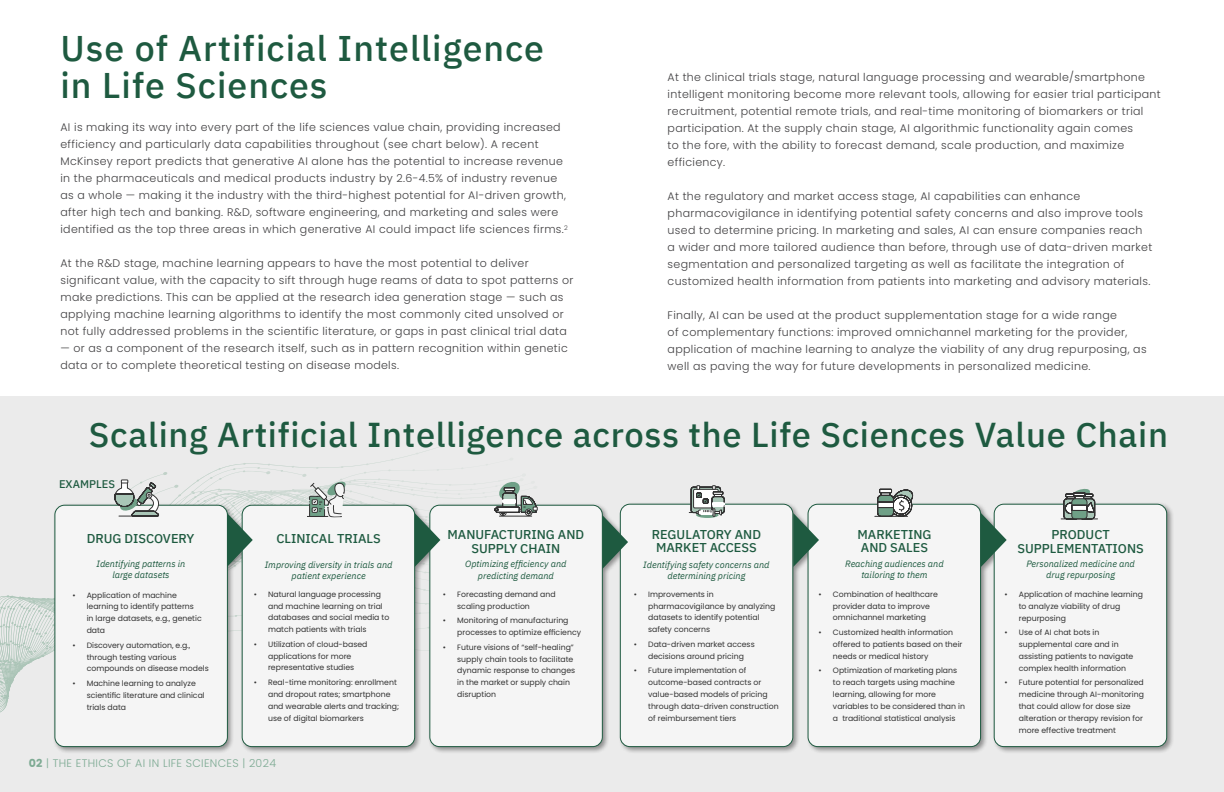
<style>
.page{position:relative;width:1224px;height:792px;background:#fff}
.page>*{position:absolute;margin:0;border:0;box-sizing:border-box;transform-origin:0 0}
.t1{font:500 35.6px/37.1px "IBM Plex Sans";letter-spacing:.03em;color:#1e5a40}
.t2{font:500 34.5px "IBM Plex Sans";letter-spacing:.02em;color:#1e5a40}
.t3{font:500 12.8px/13.6px "IBM Plex Sans";color:#1e5a40;text-align:center}
.t4{font:500 11.1px "IBM Plex Sans";color:#1e5a40}
.t5{font:300 11px/17px "Poppins";letter-spacing:.03em;color:#414042}
.t6{font:300 11px "Poppins";letter-spacing:.03em;color:#7daa93}
.t7{font:italic 9.1px/11.8px "IBM Plex Sans";color:#1e5a40;text-align:center}
.t8{font:7.7px/11.8px "Poppins";color:#333}
.s1{font-weight:700}
</style>
<div class="page">
<div style="left:0;top:396px;width:1224px;height:396px;background:#ebebeb"></div>
<svg style="left:194px;top:453px;width:224px;height:30px"></svg>
<svg style="left:167px;top:483px;width:320px;height:19px"></svg>
<div style="left:53px;top:502px;width:1122px;height:252px;background:#000;opacity:.4"></div>
<div style="left:994px;top:504px;width:173px;height:243px;background:#f5f5f5;border-radius:10px"></div>
<div style="left:994px;top:504px;width:173px;height:243px;border:1px solid #1e5a40;border-radius:10px"></div>
<div style="left:808px;top:504px;width:173px;height:243px;background:#f5f5f5;border-radius:10px"></div>
<div style="left:808px;top:504px;width:173px;height:243px;border:1px solid #1e5a40;border-radius:10px"></div>
<div style="left:430px;top:505px;width:172px;height:242px;background:#f5f5f5;border-radius:10px"></div>
<div style="left:429px;top:505px;width:174px;height:242px;border:1px solid #1e5a40;border-radius:10px"></div>
<div style="left:242px;top:505px;width:173px;height:242px;background:#f5f5f5;border-radius:10px"></div>
<div style="left:242px;top:505px;width:173px;height:242px;border:1px solid #1e5a40;border-radius:10px"></div>
<svg style="left:415px;top:513px;width:25px;height:54px"></svg>
<div style="left:55px;top:505px;width:172px;height:242px;background:#f5f5f5;border-radius:10px"></div>
<div style="left:55px;top:505px;width:173px;height:242px;border:1px solid #1e5a40;border-radius:10px"></div>
<svg style="left:227px;top:513px;width:26px;height:54px"></svg>
<div style="left:620px;top:504px;width:173px;height:243px;background:#f5f5f5;border-radius:10px"></div>
<div style="left:620px;top:504px;width:173px;height:243px;border:1px solid #1e5a40;border-radius:10px"></div>
<svg style="left:602px;top:515px;width:26px;height:54px"></svg>
<svg style="left:793px;top:513px;width:26px;height:54px"></svg>
<svg style="left:981px;top:513px;width:26px;height:54px"></svg>
<svg style="left:494px;top:482px;width:54px;height:35px"></svg>
<svg style="left:0;top:472px;width:167px;height:268px"></svg>
<svg style="left:302px;top:474px;width:45px;height:44px"></svg>
<svg style="left:877px;top:488px;width:38px;height:28px"></svg>
<hr style="left:875px;top:516px;width:33px;height:1px;background:#333">
<svg style="left:1063px;top:488px;width:33px;height:31px"></svg>
<hr style="left:1061px;top:519px;width:37px;height:1px;background:#333">
<svg style="left:696px;top:512px;width:23px;height:6px"></svg>
<svg style="left:689px;top:485px;width:36px;height:32px"></svg>
<h1 class="t1" style="left:60px;top:27px;width:485px">Use of Artificial Intelligence in Life Sciences</h1>
<p class="t5" style="left:60px;top:119px;width:509px">AI is making its way into every part of the life sciences value chain, providing increased efficiency and particularly data capabilities throughout (see chart below). A recent McKinsey report predicts that generative AI alone has the potential to increase revenue in the pharmaceuticals and medical products industry by 2.6-4.5% of industry revenue as a whole — making it the industry with the third-highest potential for AI-driven growth, after high tech and banking. R&amp;D, software engineering, and marketing and sales were identified as the top three areas in which generative AI could impact life sciences firms.<sup>2</sup></p>
<p class="t5" style="left:60px;top:255px;width:515px">At the R&amp;D stage, machine learning appears to have the most potential to deliver significant value, with the capacity to sift through huge reams of data to spot patterns or make predictions. This can be applied at the research idea generation stage — such as applying machine learning algorithms to identify the most commonly cited unsolved or not fully addressed problems in the scientific literature, or gaps in past clinical trial data</p>
<p class="t5" style="left:60px;top:340px;width:509px">— or as a component of the research itself, such as in pattern recognition within genetic data or to complete theoretical testing on disease models.</p>
<p class="t5" style="left:668px;top:69px;width:495px">At the clinical trials stage, natural language processing and wearable/smartphone intelligent monitoring become more relevant tools, allowing for easier trial participant recruitment, potential remote trials, and real-time monitoring of biomarkers or trial participation. At the supply chain stage, AI algorithmic functionality again comes<br>to the fore, with the ability to forecast demand, scale production, and maximize efficiency.</p>
<p class="t5" style="left:668px;top:187px;width:486px">At the regulatory and market access stage, AI capabilities can enhance pharmacovigilance in identifying potential safety concerns and also improve tools used to determine pricing. In marketing and sales, AI can ensure companies reach a wider and more tailored audience than before, through use of data-driven market segmentation and personalized targeting as well as facilitate the integration of customized health information from patients into marketing and advisory materials.</p>
<p class="t5" style="left:668px;top:306px;width:480px">Finally, AI can be used at the product supplementation stage for a wide range<br>of complementary functions: improved omnichannel marketing for the provider, application of machine learning to analyze the viability of any drug repurposing, as well as paving the way for future developments in personalized medicine.</p>
<h2 class="t2" style="left:89px;top:408px;width:1081px">Scaling Artificial Intelligence across the Life Sciences Value Chain</h2>
<p class="t4" style="left:59px;top:476px;width:57px">EXAMPLES</p>
<p class="t3" style="left:87px;top:530px;width:109px">DRUG DISCOVERY</p>
<p class="t7" style="left:96px;top:558px;width:90px;line-height:10.9px">Identifying patterns in large datasets</p>
<p class="t8" style="left:87px;top:589px;width:116px;text-indent:-14px">• Application of machine learning to identify patterns in large datasets, e.g., genetic data</p>
<p class="t8" style="left:87px;top:639px;width:124px;text-indent:-14px">• Discovery automation, e.g., through testing various compounds on disease models</p>
<p class="t8" style="left:87px;top:677px;width:120px;text-indent:-14px">• Machine learning to analyze scientific literature and clinical trials data</p>
<p class="t3" style="left:277px;top:531px;width:106px">CLINICAL TRIALS</p>
<p class="t7" style="left:265px;top:558px;width:129px">Improving diversity in trials and patient experience</p>
<p class="t8" style="left:268px;top:588px;width:123px;text-indent:-14px">• Natural language processing and machine learning on trial databases and social media to match patients with trials</p>
<p class="t8" style="left:254px;top:638px;width:115px;text-align:center">• Utilization of cloud-based applications for more representative studies</p>
<p class="t8" style="left:268px;top:676px;width:133px;text-indent:-14px">• Real-time monitoring: enrollment and dropout rates; smartphone and wearable alerts and tracking; use of digital biomarkers</p>
<p class="t6" style="left:29px;top:757px;width:249px"><span class="s1">02</span> | THE ETHICS OF AI IN LIFE SCIENCES | 2024</p>
<p class="t3" style="left:447px;top:527px;width:138px">MANUFACTURING AND<br>SUPPLY CHAIN</p>
<p class="t7" style="left:465px;top:557px;width:103px">Optimizing efficiency and predicting demand</p>
<p class="t8" style="left:457px;top:588px;width:100px;text-indent:-14px">• Forecasting demand and scaling production</p>
<p class="t8" style="left:457px;top:615px;width:125px;text-indent:-14px">• Monitoring of manufacturing processes to optimize efficiency</p>
<p class="t8" style="left:457px;top:641px;width:119px;text-indent:-14px">• Future visions of “self-healing” supply chain tools to facilitate dynamic response to changes in the market or supply chain disruption</p>
<p class="t3" style="left:652px;top:526px;width:111px">REGULATORY AND<br>MARKET ACCESS</p>
<p class="t7" style="left:643px;top:558px;width:128px">Identifying safety concerns and determining pricing</p>
<p class="t8" style="left:648px;top:588px;width:129px;text-indent:-14px">• Improvements in pharmacovigilance by analyzing datasets to identify potential safety concerns</p>
<p class="t8" style="left:634px;top:638px;width:122px;text-align:center">• Data-driven market access decisions around pricing</p>
<p class="t8" style="left:648px;top:665px;width:132px;text-indent:-14px">• Future implementation of outcome-based contracts or value-based models of pricing through data-driven construction of reimbursement tiers</p>
<p class="t3" style="left:858px;top:527px;width:75px;text-align:left">MARKETING<br>AND SALES</p>
<p class="t3" style="left:1018px;top:527px;width:128px">PRODUCT<br>SUPPLEMENTATIONS</p>
<p class="t7" style="left:845px;top:558px;width:100px;line-height:10.9px">Reaching audiences and tailoring to them</p>
<p class="t7" style="left:1026px;top:558px;width:110px;line-height:10.9px">Personalized medicine and drug repurposing</p>
<p class="t8" style="left:833px;top:588px;width:106px;text-indent:-14px">• Combination of healthcare provider data to improve omnichannel marketing</p>
<p class="t8" style="left:833px;top:626px;width:131px;text-indent:-14px">• Customized health information offered to patients based on their needs or medical history</p>
<p class="t8" style="left:833px;top:665px;width:134px;text-indent:-14px">• Optimization of marketing plans to reach targets using machine learning, allowing for more variables to be considered than in a traditional statistical analysis</p>
<p class="t8" style="left:1019px;top:588px;width:126px;text-indent:-14px">• Application of machine learning to analyze viability of drug repurposing</p>
<p class="t8" style="left:1019px;top:627px;width:116px;text-indent:-14px">• Use of AI chat bots in supplemental care and in assisting patients to navigate complex health information</p>
<p class="t8" style="left:1019px;top:677px;width:127px;text-indent:-14px">• Future potential for personalized medicine through AI-monitoring that could allow for dose size alteration or therapy revision for more effective treatment</p>
</div>
